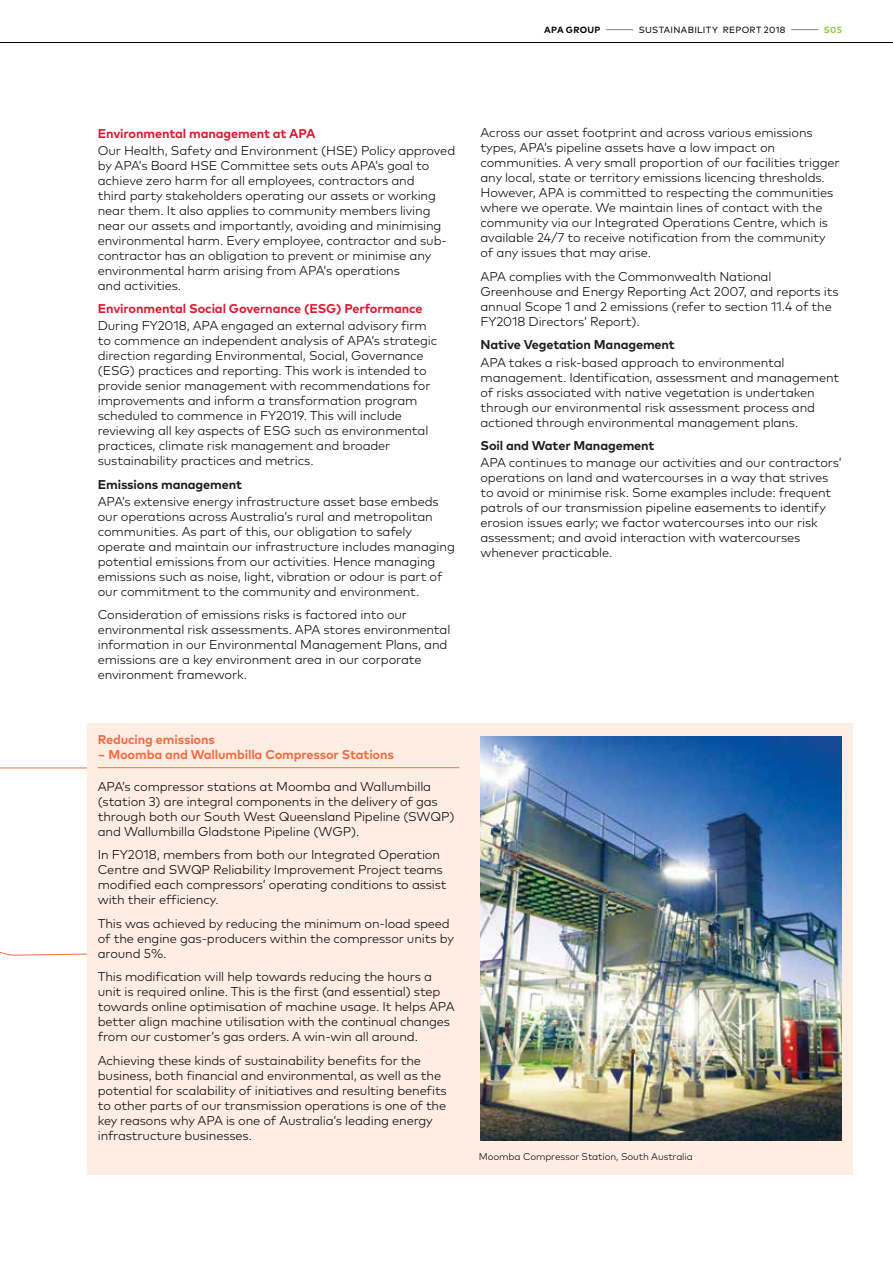
<style>
.page{position:relative;width:893px;height:1263px;background:#fff}
.page>*{position:absolute;margin:0;border:0;box-sizing:border-box;transform-origin:0 0}
.t1{font:300 12.75px/15px "Mark Pro";letter-spacing:-.01em;color:#000}
.t2{font:700 12.75px "Mark Pro";letter-spacing:-.01em;color:#da1a32}
.t3{font:700 12.75px "Mark Pro";letter-spacing:-.01em;color:#1c1e1a}
.t4{font:700 12.75px/15px "Mark Pro";letter-spacing:-.01em;color:#f36c42}
.t5{font:300 9.75px "Mark Pro";letter-spacing:-.01em;color:#000}
.t6{font:9px "Mark Pro";letter-spacing:.035em;color:#000}
.s1{font-weight:700}
.s2{font-weight:300}
.s3{font-weight:700;color:#92c83e}
</style>
<div class="page">
<hr style="left:0;top:42px;width:893px;height:1px;background:#000">
<svg style="left:0;top:767px;width:87px;height:189px"></svg>
<div style="left:87px;top:723px;width:766px;height:452px;background:#feede3"></div>
<hr style="left:98px;top:767px;width:361px;height:1px;background:#f36c42">
<img style="left:480px;top:736px;width:362px;height:404px">
<p class="t6" style="left:544px;top:23px;width:299px"><span class="s1">APA GROUP</span> <span class="s2">—</span>SUSTAINABILITY REPORT 2018 <span class="s2">—</span><span class="s3">S05</span></p>
<p class="t2" style="left:98px;top:123px;width:219px">Environmental management at APA</p>
<p class="t1" style="left:98px;top:142px;width:359px">Our Health, Safety and Environment (HSE) Policy approved by APA’s Board HSE Committee sets outs APA’s goal to achieve zero harm for all employees, contractors and<br>third party stakeholders operating our assets or working near them. It also applies to community members living near our assets and importantly, avoiding and minimising environmental harm. Every employee, contractor and sub&shy;contractor has an obligation to prevent or minimise any environmental harm arising from APA’s operations<br>and activities.</p>
<p class="t2" style="left:98px;top:299px;width:326px">Environmental Social Governance (ESG) Performance</p>
<p class="t1" style="left:98px;top:317px;width:341px">During FY2018, APA engaged an external advisory firm to commence an independent analysis of APA’s strategic direction regarding Environmental, Social, Governance (ESG) practices and reporting. This work is intended to provide senior management with recommendations for improvements and inform a transformation program scheduled to commence in FY2019. This will include reviewing all key aspects of ESG such as environmental practices, climate risk management and broader sustainability practices and metrics.</p>
<p class="t3" style="left:98px;top:475px;width:146px">Emissions management</p>
<p class="t1" style="left:98px;top:493px;width:359px">APA’s extensive energy infrastructure asset base embeds our operations across Australia’s rural and metropolitan communities. As part of this, our obligation to safely operate and maintain our infrastructure includes managing potential emissions from our activities. Hence managing emissions such as noise, light, vibration or odour is part of our commitment to the community and environment.</p>
<p class="t1" style="left:98px;top:606px;width:354px">Consideration of emissions risks is factored into our environmental risk assessments. APA stores environmental information in our Environmental Management Plans, and emissions are a key environment area in our corporate environment framework.</p>
<p class="t4" style="left:98px;top:731px;width:298px">Reducing emissions<br>~ Moomba and Wallumbilla Compressor Stations</p>
<p class="t1" style="left:98px;top:778px;width:358px">APA’s compressor stations at Moomba and Wallumbilla (station 3) are integral components in the delivery of gas through both our South West Queensland Pipeline (SWQP) and Wallumbilla Gladstone Pipeline (WGP).</p>
<p class="t1" style="left:98px;top:846px;width:350px">In FY2018, members from both our Integrated Operation Centre and SWQP Reliability Improvement Project teams modified each compressors’ operating conditions to assist with their efficiency.</p>
<p class="t1" style="left:98px;top:915px;width:358px">This was achieved by reducing the minimum on-load speed of the engine gas-producers within the compressor units by around 5%.</p>
<p class="t1" style="left:98px;top:968px;width:358px">This modification will help towards reducing the hours a unit is required online. This is the first (and essential) step towards online optimisation of machine usage. It helps APA better align machine utilisation with the continual changes from our customer’s gas orders. A win-win all around.</p>
<p class="t1" style="left:98px;top:1052px;width:351px">Achieving these kinds of sustainability benefits for the business, both financial and environmental, as well as the potential for scalability of initiatives and resulting benefits to other parts of our transmission operations is one of the key reasons why APA is one of Australia’s leading energy infrastructure businesses.</p>
<p class="t1" style="left:480px;top:124px;width:361px">Across our asset footprint and across various emissions types, APA’s pipeline assets have a low impact on communities. A very small proportion of our facilities trigger any local, state or territory emissions licencing thresholds.<br>However, APA is committed to respecting the communities where we operate. We maintain lines of contact with the community via our Integrated Operations Centre, which is available 24/7 to receive notification from the community of any issues that may arise.</p>
<p class="t1" style="left:480px;top:268px;width:360px">APA complies with the Commonwealth National Greenhouse and Energy Reporting Act 2007, and reports its annual Scope 1 and 2 emissions (refer to section 11.4 of the FY2018 Directors’ Report).</p>
<p class="t3" style="left:480px;top:335px;width:196px">Native Vegetation Management</p>
<p class="t1" style="left:480px;top:353px;width:360px">APA takes a risk-based approach to environmental management. Identification, assessment and management of risks associated with native vegetation is undertaken through our environmental risk assessment process and actioned through environmental management plans.</p>
<p class="t3" style="left:480px;top:436px;width:176px">Soil and Water Management</p>
<p class="t1" style="left:480px;top:454px;width:363px">APA continues to manage our activities and our contractors’ operations on land and watercourses in a way that strives to avoid or minimise risk. Some examples include: frequent patrols of our transmission pipeline easements to identify erosion issues early; we factor watercourses into our risk assessment; and avoid interaction with watercourses whenever practicable.</p>
<p class="t5" style="left:479px;top:1149px;width:215px">Moomba Compressor Station, South Australia</p>
</div>
